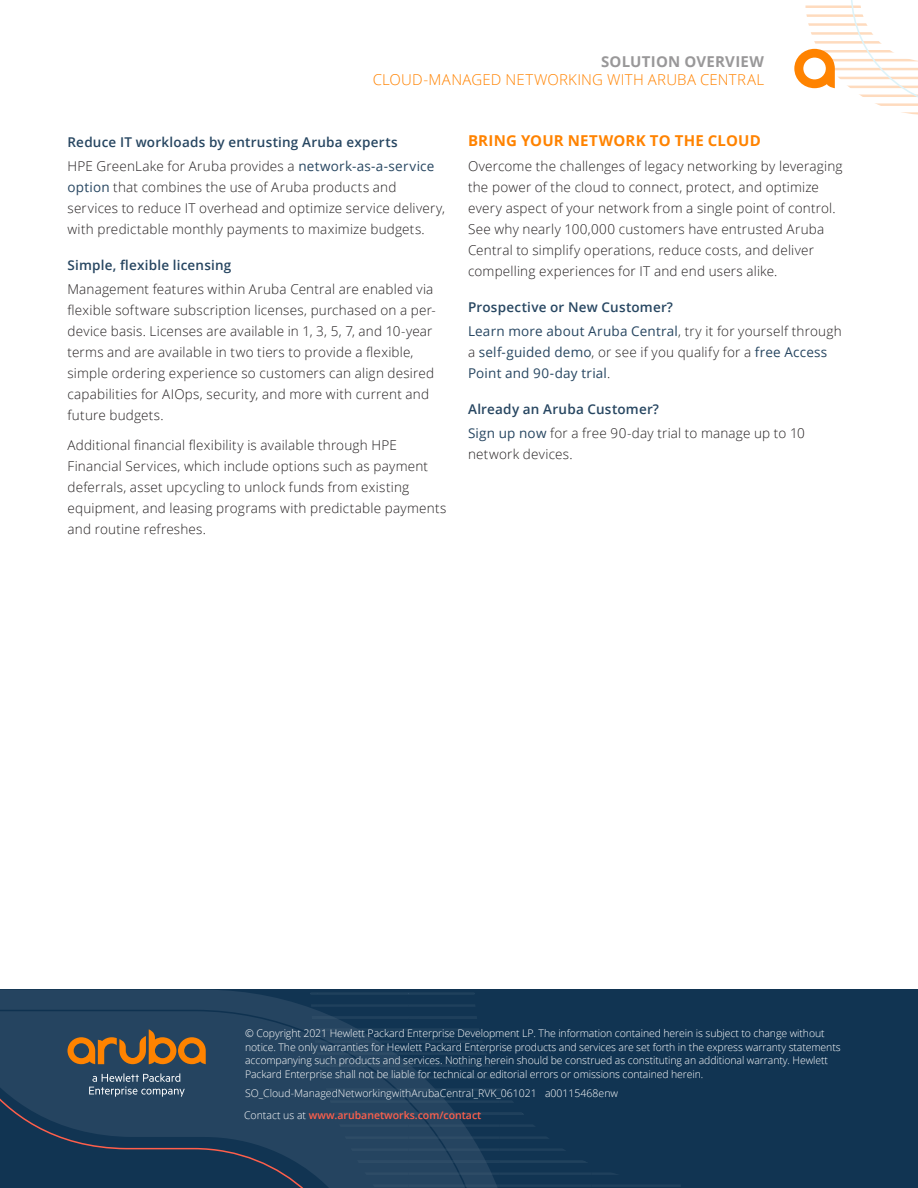
<style>
.page{position:relative;width:918px;height:1188px;background:#fff}
.page>*{position:absolute;margin:0;border:0;box-sizing:border-box;transform-origin:0 0}
.t1{font:300 15px "Open Sans";letter-spacing:.015em;color:#ff8300}
.Body__Head_10_14_Bol{font:700 15px "Open Sans";letter-spacing:.01em;color:#ff8300}
.t2{font:700 15px "Open Sans";letter-spacing:.015em;color:#999899}
.Body__Text_9_14_Ligh{font:300 13.5px/21px "Open Sans";letter-spacing:.015em;color:#231f20}
.Body__Text_9_14_Ligh-2{font:13.5px/21px "Open Sans";letter-spacing:.015em;color:#274661}
.Body__Subhead_9_14_S{font:600 13.5px "Open Sans";letter-spacing:.015em;color:#274661}
.t3{font:300 10.5px/13.5px "Open Sans";letter-spacing:-.01em;color:#fff}
.s1{font-weight:400;color:#274661}
.s2{font-weight:300;color:#231f20}
.s3{font-weight:600;color:#ff5f4b}
</style>
<div class="page">
<div style="left:0;top:990px;width:918px;height:198px;background:#113452"></div>
<svg style="left:0;top:990px;width:497px;height:198px;fill:#254460"></svg>
<svg style="left:0;top:1009px;width:490px;height:179px"></svg>
<svg style="left:794px;top:0;width:124px;height:115px"></svg>
<hr style="left:358px;top:1184px;width:51px;height:3px;background:#4b667c">
<hr style="left:358px;top:1172px;width:51px;height:3px;background:#4b667c">
<hr style="left:358px;top:1162px;width:51px;height:1px;background:#4b667c">
<hr style="left:317px;top:1136px;width:92px;height:3px;background:#4b667c">
<hr style="left:317px;top:1124px;width:92px;height:3px;background:#4b667c">
<hr style="left:317px;top:1148px;width:92px;height:3px;background:#4b667c">
<hr style="left:317px;top:1160px;width:92px;height:2px;background:#4b667c">
<hr style="left:317px;top:1088px;width:92px;height:3px;background:#4b667c">
<hr style="left:317px;top:1076px;width:92px;height:3px;background:#4b667c">
<hr style="left:317px;top:1100px;width:92px;height:3px;background:#4b667c">
<hr style="left:317px;top:1112px;width:92px;height:3px;background:#4b667c">
<svg style="left:312px;top:1040px;width:5px;height:3px"></svg>
<svg style="left:312px;top:1028px;width:5px;height:3px"></svg>
<svg style="left:312px;top:1052px;width:5px;height:3px"></svg>
<svg style="left:312px;top:1064px;width:5px;height:3px"></svg>
<hr style="left:317px;top:1040px;width:92px;height:3px;background:#4b667c">
<hr style="left:317px;top:1028px;width:92px;height:3px;background:#4b667c">
<hr style="left:317px;top:1052px;width:92px;height:3px;background:#4b667c">
<hr style="left:317px;top:1064px;width:92px;height:3px;background:#4b667c">
<hr style="left:317px;top:1018px;width:92px;height:1px;background:#4b667c">
<svg style="left:310px;top:990px;width:8px;height:5px"></svg>
<svg style="left:310px;top:1004px;width:7px;height:3px"></svg>
<svg style="left:310px;top:1016px;width:8px;height:3px"></svg>
<hr style="left:317px;top:992px;width:92px;height:3px;background:#4b667c">
<hr style="left:317px;top:990px;width:92px;height:1px;background:#4b667c">
<hr style="left:317px;top:1004px;width:92px;height:3px;background:#4b667c">
<hr style="left:317px;top:1016px;width:92px;height:2px;background:#4b667c">
<hr style="left:409px;top:1184px;width:91px;height:3px;background:#4b667c">
<hr style="left:409px;top:1172px;width:91px;height:3px;background:#4b667c">
<hr style="left:409px;top:1162px;width:91px;height:1px;background:#4b667c">
<hr style="left:409px;top:1136px;width:91px;height:3px;background:#4b667c">
<hr style="left:409px;top:1124px;width:91px;height:3px;background:#4b667c">
<hr style="left:409px;top:1148px;width:91px;height:3px;background:#4b667c">
<hr style="left:409px;top:1160px;width:91px;height:2px;background:#4b667c">
<hr style="left:409px;top:1088px;width:91px;height:3px;background:#4b667c">
<hr style="left:409px;top:1076px;width:91px;height:3px;background:#4b667c">
<hr style="left:409px;top:1100px;width:91px;height:3px;background:#4b667c">
<hr style="left:409px;top:1112px;width:91px;height:3px;background:#4b667c">
<hr style="left:409px;top:1040px;width:91px;height:3px;background:#4b667c">
<hr style="left:409px;top:1028px;width:91px;height:3px;background:#4b667c">
<hr style="left:409px;top:1052px;width:91px;height:3px;background:#4b667c">
<hr style="left:409px;top:1064px;width:91px;height:3px;background:#4b667c">
<hr style="left:409px;top:1018px;width:91px;height:1px;background:#4b667c">
<hr style="left:409px;top:992px;width:68px;height:3px;background:#4b667c">
<hr style="left:409px;top:990px;width:68px;height:1px;background:#4b667c">
<hr style="left:409px;top:1004px;width:68px;height:3px;background:#4b667c">
<hr style="left:409px;top:1016px;width:68px;height:2px;background:#4b667c">
<hr style="left:500px;top:1184px;width:91px;height:3px;background:#4b667c">
<hr style="left:500px;top:1172px;width:91px;height:3px;background:#4b667c">
<hr style="left:500px;top:1162px;width:91px;height:1px;background:#4b667c">
<hr style="left:500px;top:1136px;width:86px;height:3px;background:#4b667c">
<hr style="left:500px;top:1124px;width:86px;height:3px;background:#4b667c">
<hr style="left:500px;top:1148px;width:86px;height:3px;background:#4b667c">
<hr style="left:500px;top:1160px;width:86px;height:2px;background:#4b667c">
<hr style="left:500px;top:1088px;width:86px;height:3px;background:#4b667c">
<hr style="left:500px;top:1081px;width:86px;height:1px;background:#4b667c">
<hr style="left:500px;top:1100px;width:86px;height:3px;background:#4b667c">
<hr style="left:500px;top:1112px;width:86px;height:3px;background:#4b667c">
<hr style="left:591px;top:1184px;width:90px;height:3px;background:#4b667c">
<hr style="left:591px;top:1172px;width:90px;height:3px;background:#4b667c">
<hr style="left:591px;top:1187px;width:90px;height:1px;background:#4b667c">
<hr style="left:591px;top:1164px;width:90px;height:1px;background:#4b667c">
<svg style="left:89px;top:1073px;width:96px;height:24px;background:#4c657c"></svg>
<svg style="left:67px;top:1029px;width:139px;height:35px;background:#7c5d39"></svg>
<p class="t2" style="left:601px;top:51px;width:165px">SOLUTION OVERVIEW</p>
<p class="t1" style="left:373px;top:69px;width:393px">CLOUD-MANAGED NETWORKING WITH ARUBA CENTRAL</p>
<p class="Body__Subhead_9_14_S" style="left:68px;top:133px;width:332px">Reduce IT workloads by entrusting Aruba experts</p>
<p class="Body__Text_9_14_Ligh" style="left:68px;top:155px;width:379px">HPE GreenLake for Aruba provides a <span class="s1">network-as-a-service option</span> that combines the use of Aruba products and services to reduce IT overhead and optimize service delivery, with predictable monthly payments to maximize budgets.</p>
<p class="Body__Subhead_9_14_S" style="left:68px;top:256px;width:165px">Simple, flexible licensing</p>
<p class="Body__Text_9_14_Ligh" style="left:68px;top:278px;width:370px">Management features within Aruba Central are enabled via flexible software subscription licenses, purchased on a per&shy;device basis. Licenses are available in 1, 3, 5, 7, and 10-year terms and are available in two tiers to provide a flexible, simple ordering experience so customers can align desired capabilities for AIOps, security, and more with current and future budgets.</p>
<p class="Body__Text_9_14_Ligh" style="left:68px;top:434px;width:380px">Additional financial flexibility is available through HPE Financial Services, which include options such as payment deferrals, asset upcycling to unlock funds from existing equipment, and leasing programs with predictable payments and routine refreshes.</p>
<p class="Body__Head_10_14_Bol" style="left:468px;top:130px;width:294px">BRING YOUR NETWORK TO THE CLOUD</p>
<p class="Body__Text_9_14_Ligh" style="left:468px;top:155px;width:376px">Overcome the challenges of legacy networking by leveraging the power of the cloud to connect, protect, and optimize every aspect of your network from a single point of control.<br>See why nearly 100,000 customers have entrusted Aruba Central to simplify operations, reduce costs, and deliver compelling experiences for IT and end users alike.</p>
<p class="Body__Subhead_9_14_S" style="left:468px;top:298px;width:207px">Prospective or New Customer?</p>
<p class="Body__Text_9_14_Ligh-2" style="left:468px;top:320px;width:375px">Learn more about Aruba Central<span class="s2">, try it for yourself through a</span> self-guided demo<span class="s2">, or see if you qualify for a</span> free Access<br>Point and 90-day trial<span class="s2">.</span></p>
<p class="Body__Subhead_9_14_S" style="left:468px;top:400px;width:193px">Already an Aruba Customer?</p>
<p class="Body__Text_9_14_Ligh" style="left:468px;top:422px;width:338px"><span class="s1">Sign up now</span> for a free 90-day trial to manage up to 10 network devices.</p>
<p class="t3" style="left:245px;top:1027px;width:597px">© Copyright 2021 Hewlett Packard Enterprise Development LP. The information contained herein is subject to change without notice. The only warranties for Hewlett Packard Enterprise products and services are set forth in the express warranty statements accompanying such products and services. Nothing herein should be construed as constituting an additional warranty. Hewlett Packard Enterprise shall not be liable for technical or editorial errors or omissions contained herein.</p>
<p class="t3" style="left:244px;top:1081px;width:376px;line-height:22.5px">SO_Cloud-ManagedNetworkingwithArubaCentral_RVK_061021 a00115468enw<br>Contact us at <span class="s3">www.arubanetworks.com/contact</span></p>
</div>
